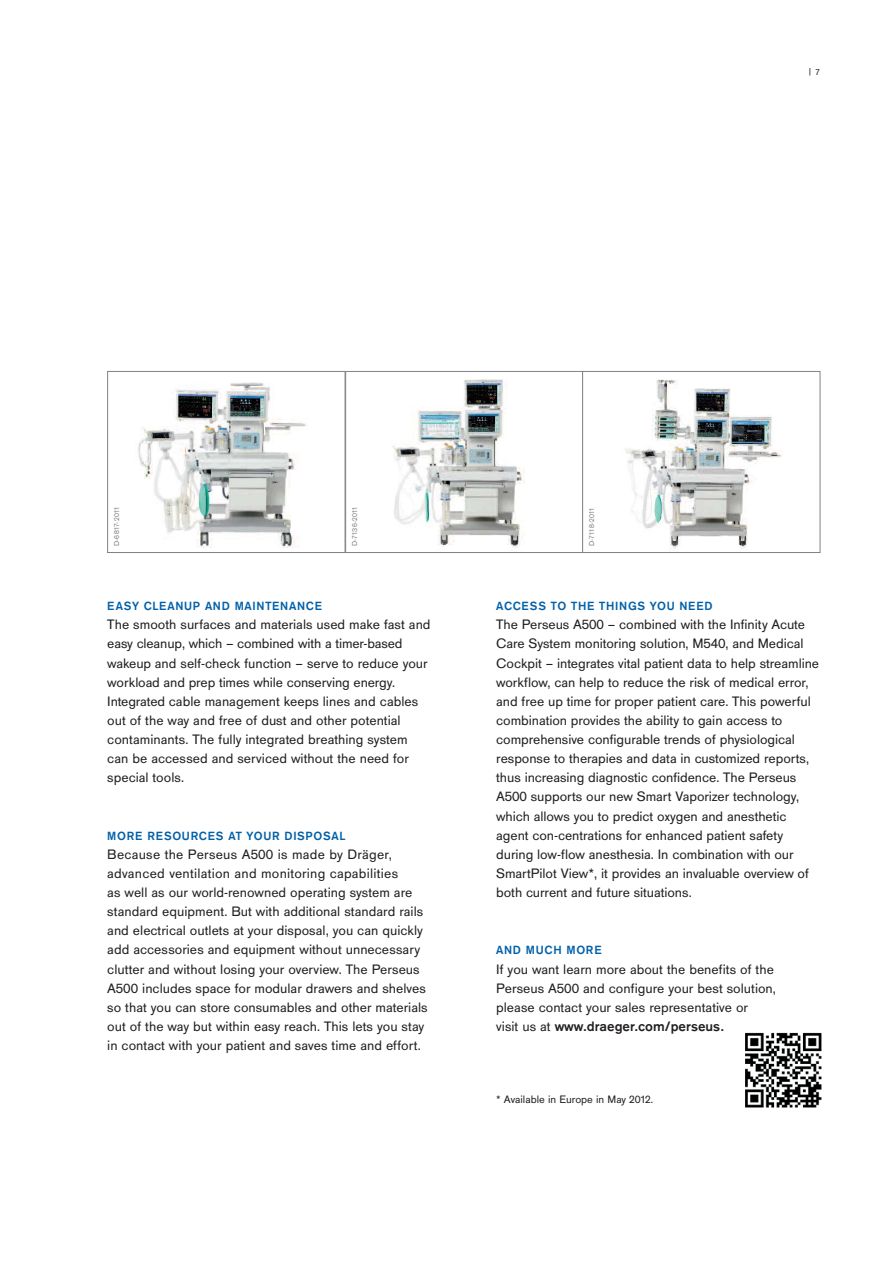
<style>
.page{position:relative;width:893px;height:1263px;background:#fff}
.page>*{position:absolute;margin:0;border:0;box-sizing:border-box;transform-origin:0 0}
.t1{font:14.25px/19px "Draeger San";color:#231f20}
.t2{font:700 12.3px "Draeger San";letter-spacing:.055em;color:#0060a9}
.t3{font:11.25px "Draeger San";color:#231f20}
.t4{font:9px "Draeger San Tab";color:#231f20}
.t5{font:7.5px "Draeger San";letter-spacing:.025em;color:#808285}
.s1{font-weight:700}
</style>
<div class="page">
<img style="left:138px;top:382px;width:168px;height:165px">
<div style="left:107px;top:371px;width:238px;height:182px;border:1px solid #808285"></div>
<img style="left:392px;top:379px;width:132px;height:168px">
<div style="left:345px;top:371px;width:238px;height:182px;border:1px solid #808285"></div>
<img style="left:625px;top:379px;width:157px;height:169px">
<div style="left:582px;top:371px;width:238px;height:182px;border:1px solid #808285"></div>
<img style="left:745px;top:1032px;width:77px;height:76px">
<p class="t5" style="left:113px;top:546px;width:41px;rotate:-90deg">D-6817-2011</p>
<p class="t5" style="left:351px;top:546px;width:41px;rotate:-90deg">D-7136-2011</p>
<p class="t5" style="left:588px;top:546px;width:40px;rotate:-90deg">D-7118-2011</p>
<p class="t4" style="left:807px;top:66px;width:14px">| 7</p>
<p class="t2" style="left:107px;top:601px;width:216px">EASY CLEANUP AND MAINTENANCE</p>
<p class="t1" style="left:107px;top:616px;width:325px">The smooth surfaces and materials used make fast and easy cleanup, which – combined with a timer-based wakeup and self-check function – serve to reduce your workload and prep times while conserving energy.<br>Integrated cable management keeps lines and cables out of the way and free of dust and other potential contaminants. The fully integrated breathing system can be accessed and serviced without the need for special tools.</p>
<p class="t2" style="left:107px;top:831px;width:239px">MORE RESOURCES AT YOUR DISPOSAL</p>
<p class="t1" style="left:107px;top:846px;width:322px">Because the Perseus A500 is made by Dräger, advanced ventilation and monitoring capabilities<br>as well as our world-renowned operating system are standard equipment. But with additional standard rails and electrical outlets at your disposal, you can quickly add accessories and equipment without unnecessary clutter and without losing your overview. The Perseus A500 includes space for modular drawers and shelves so that you can store consumables and other materials out of the way but within easy reach. This lets you stay in contact with your patient and saves time and effort.</p>
<p class="t2" style="left:496px;top:601px;width:218px">ACCESS TO THE THINGS YOU NEED</p>
<p class="t1" style="left:496px;top:616px;width:324px">The Perseus A500 – combined with the Infinity Acute Care System monitoring solution, M540, and Medical Cockpit – integrates vital patient data to help streamline workflow, can help to reduce the risk of medical error, and free up time for proper patient care. This powerful combination provides the ability to gain access to comprehensive configurable trends of physiological response to therapies and data in customized reports, thus increasing diagnostic confidence. The Perseus A500 supports our new Smart Vaporizer technology, which allows you to predict oxygen and anesthetic agent con-centrations for enhanced patient safety during low-flow anesthesia. In combination with our SmartPilot View*, it provides an invaluable overview of both current and future situations.</p>
<p class="t2" style="left:496px;top:945px;width:107px">AND MUCH MORE</p>
<p class="t1" style="left:496px;top:960px;width:281px">If you want learn more about the benefits of the Perseus A500 and configure your best solution, please contact your sales representative or<br>visit us at <span class="s1">www.draeger.com/perseus.</span></p>
<p class="t3" style="left:496px;top:1094px;width:158px">* Available in Europe in May 2012.</p>
</div>
